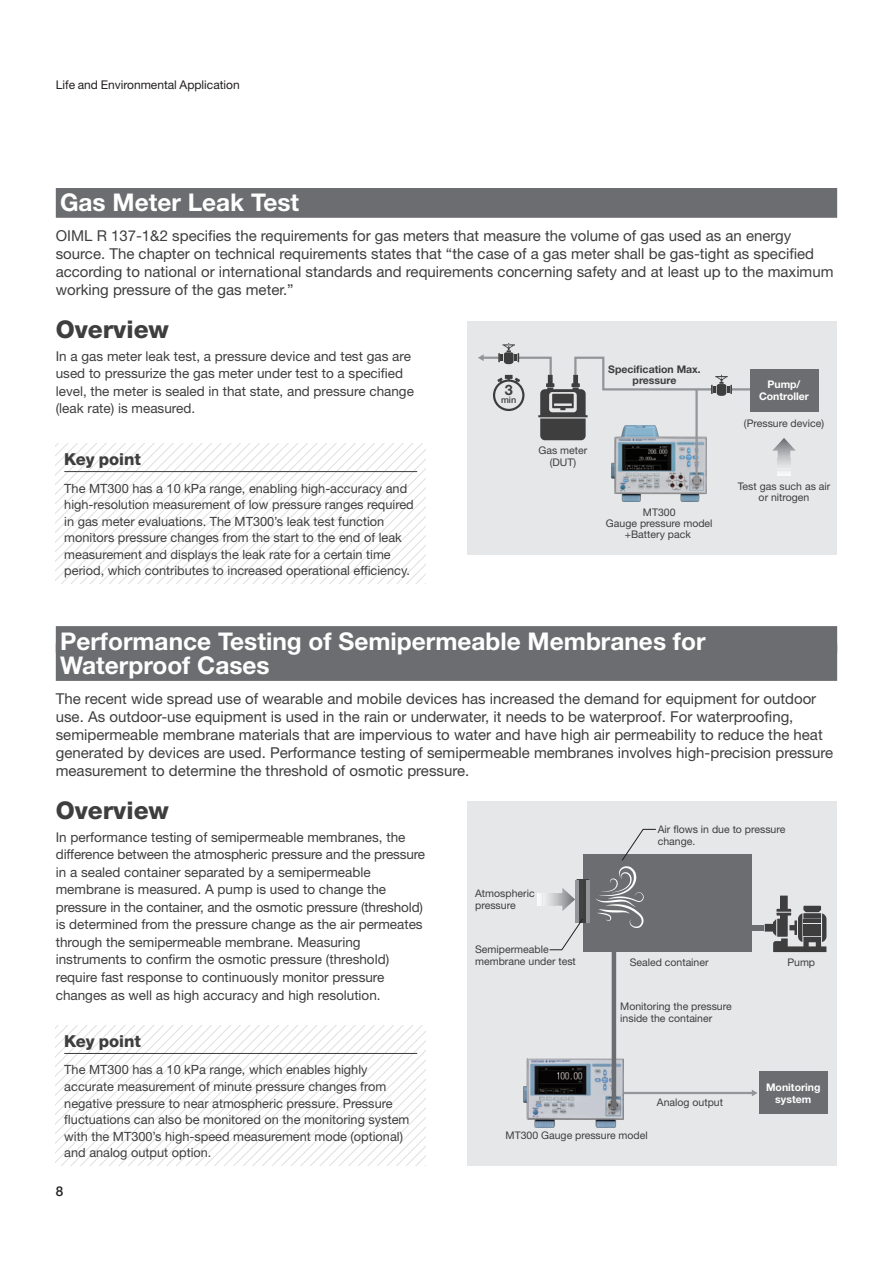
<style>
.page{position:relative;width:893px;height:1263px;background:#fff}
.page>*{position:absolute;margin:0;border:0;box-sizing:border-box;transform-origin:0 0}
.t1{font:700 24.45px/24.8px "Helvetica Neue LT Std";color:#fff}
.t2{font:800 24.45px "Helvetica Neue LT Std";color:#3e3e3f}
.t3{font:800 16.5px "Helvetica Neue LT Std";color:#3e3e3f}
.t4{font:15px/18px "Helvetica Neue LT Std";color:#3e3e3f}
.t5{font:700 14.4px "Helvetica Neue LT Std";color:#3e3e3f}
.t6{font:13.5px/17.5px "Helvetica Neue LT Std";color:#3e3e3f}
.t7{font:500 13.5px "Helvetica Neue LT Std";color:#231f20}
.t8{font:12.75px/16.5px "Helvetica Neue LT Std";color:#3e3e3f}
.t9{font:12px "Helvetica Neue LT Std";color:#231f20}
.t10{font:10.5px/11.2px "Helvetica Neue LT Std";color:#3e3e3f}
.t11{font:700 10.5px/12px "Helvetica Neue LT Std";color:#fff;text-align:center}
.t12{font:700 10.5px/10.5px "Helvetica Neue LT Std";color:#3e3e3f;text-align:center}
.t13{font:500 9px "Helvetica Neue LT Std";color:#3e3e3f}
</style>
<div class="page">
<div style="left:467px;top:321px;width:370px;height:233px;background:#e6e7e9"></div>
<img style="left:612px;top:476px;width:95px;height:26px">
<hr style="left:695px;top:389px;width:3px;height:91px;background:#939598">
<div style="left:693px;top:477px;width:7px;height:7px;background:#939598;border-radius:50%"></div>
<svg style="left:478px;top:343px;width:318px;height:133px"></svg>
<div style="left:750px;top:369px;width:68px;height:43px;background:#6c6d70"></div>
<div style="left:467px;top:801px;width:370px;height:365px;background:#e6e7e9"></div>
<hr style="left:598px;top:1092px;width:155px;height:2px;background:#939598">
<svg style="left:752px;top:1090px;width:6px;height:6px"></svg>
<div style="left:582px;top:854px;width:169px;height:98px;background:#6c6d70"></div>
<svg style="left:765px;top:895px;width:61px;height:57px"></svg>
<div style="left:744px;top:925px;width:20px;height:5px;background:#6c6d70"></div>
<img style="left:523px;top:1059px;width:101px;height:68px">
<hr style="left:612px;top:939px;width:4px;height:166px;background:#6c6d70">
<div style="left:610px;top:1102px;width:7px;height:6px;background:#6c6d70;border-radius:50%"></div>
<svg style="left:596px;top:829px;width:60px;height:99px"></svg>
<div style="left:759px;top:1072px;width:68px;height:42px;background:#6c6d70"></div>
<svg style="left:538px;top:880px;width:51px;height:70px"></svg>
<svg style="left:56px;top:1025px;width:370px;height:141px"></svg>
<hr style="left:64px;top:1053px;width:353px;height:1px;background:#3e3e3f">
<svg style="left:56px;top:443px;width:370px;height:141px"></svg>
<hr style="left:64px;top:471px;width:353px;height:1px;background:#3e3e3f">
<div style="left:56px;top:188px;width:781px;height:30px;background:#6c6d70"></div>
<div style="left:56px;top:626px;width:781px;height:27px;background:#6c6d70"></div>
<div style="left:56px;top:643px;width:781px;height:38px;background:#6c6d70"></div>
<p class="t9" style="left:56px;top:78px;width:186px">Life and Environmental Application</p>
<h1 class="t1" style="left:60px;top:190px;width:241px">Gas Meter Leak Test</h1>
<p class="t4" style="left:56px;top:227px;width:779px">OIML R 137-1&amp;2 specifies the requirements for gas meters that measure the volume of gas used as an energy source. The chapter on technical requirements states that “the case of a gas meter shall be gas-tight as specified according to national or international standards and requirements concerning safety and at least up to the maximum working pressure of the gas meter.”</p>
<h1 class="t2" style="left:56px;top:315px;width:115px">Overview</h1>
<p class="t6" style="left:56px;top:347px;width:360px">In a gas meter leak test, a pressure device and test gas are used to pressurize the gas meter under test to a specified level, the meter is sealed in that state, and pressure change (leak rate) is measured.</p>
<p class="t3" style="left:64px;top:450px;width:78px">Key point</p>
<p class="t8" style="left:64px;top:480px;width:351px">The MT300 has a 10 kPa range, enabling high-accuracy and high-resolution measurement of low pressure ranges required in gas meter evaluations. The MT300’s leak test function monitors pressure changes from the start to the end of leak measurement and displays the leak rate for a certain time period, which contributes to increased operational efficiency.</p>
<p class="t5" style="left:505px;top:381px;width:10px">3</p>
<p class="t13" style="left:501px;top:395px;width:17px">min</p>
<p class="t12" style="left:608px;top:364px;width:94px">Specification Max. pressure</p>
<p class="t10" style="left:538px;top:445px;width:50px;text-align:center">Gas meter (DUT)</p>
<p class="t10" style="left:606px;top:506px;width:108px;text-align:center">MT300<br>Gauge pressure model +Battery pack</p>
<p class="t11" style="left:759px;top:378px;width:51px">Pump/<br>Controller</p>
<p class="t10" style="left:744px;top:417px;width:82px">(Pressure device)</p>
<p class="t10" style="left:738px;top:480px;width:94px;text-align:center">Test gas such as air or nitrogen</p>
<h1 class="t1" style="left:60px;top:628px;width:647px">Performance Testing of Semipermeable Membranes for<br>Waterproof Cases</h1>
<p class="t4" style="left:56px;top:689px;width:779px">The recent wide spread use of wearable and mobile devices has increased the demand for equipment for outdoor use. As outdoor-use equipment is used in the rain or underwater, it needs to be waterproof. For waterproofing, semipermeable membrane materials that are impervious to water and have high air permeability to reduce the heat generated by devices are used. Performance testing of semipermeable membranes involves high-precision pressure measurement to determine the threshold of osmotic pressure.</p>
<h1 class="t2" style="left:56px;top:796px;width:115px">Overview</h1>
<p class="t6" style="left:56px;top:828px;width:371px">In performance testing of semipermeable membranes, the difference between the atmospheric pressure and the pressure in a sealed container separated by a semipermeable membrane is measured. A pump is used to change the pressure in the container, and the osmotic pressure (threshold) is determined from the pressure change as the air permeates through the semipermeable membrane. Measuring instruments to confirm the osmotic pressure (threshold) require fast response to continuously monitor pressure changes as well as high accuracy and high resolution.</p>
<p class="t3" style="left:64px;top:1031px;width:78px">Key point</p>
<p class="t8" style="left:64px;top:1061px;width:347px">The MT300 has a 10 kPa range, which enables highly accurate measurement of minute pressure changes from negative pressure to near atmospheric pressure. Pressure fluctuations can also be monitored on the monitoring system with the MT300’s high-speed measurement mode (optional) and analog output option.</p>
<p class="t7" style="left:56px;top:1183px;width:9px">8</p>
<p class="t10" style="left:475px;top:887px;width:61px;line-height:12px">Atmospheric pressure</p>
<p class="t10" style="left:475px;top:943px;width:102px;line-height:12px">Semipermeable membrane under test</p>
<p class="t10" style="left:658px;top:823px;width:129px;line-height:12px">Air flows in due to pressure change.</p>
<p class="t10" style="left:630px;top:956px;width:80px">Sealed container</p>
<p class="t10" style="left:620px;top:1000px;width:113px;line-height:12px">Monitoring the pressure inside the container</p>
<p class="t10" style="left:787px;top:956px;width:29px">Pump</p>
<p class="t11" style="left:766px;top:1080px;width:56px">Monitoring</p>
<p class="t10" style="left:657px;top:1097px;width:68px">Analog output</p>
<p class="t11" style="left:775px;top:1092px;width:37px">system</p>
<p class="t10" style="left:506px;top:1130px;width:144px">MT300 Gauge pressure model</p>
</div>
